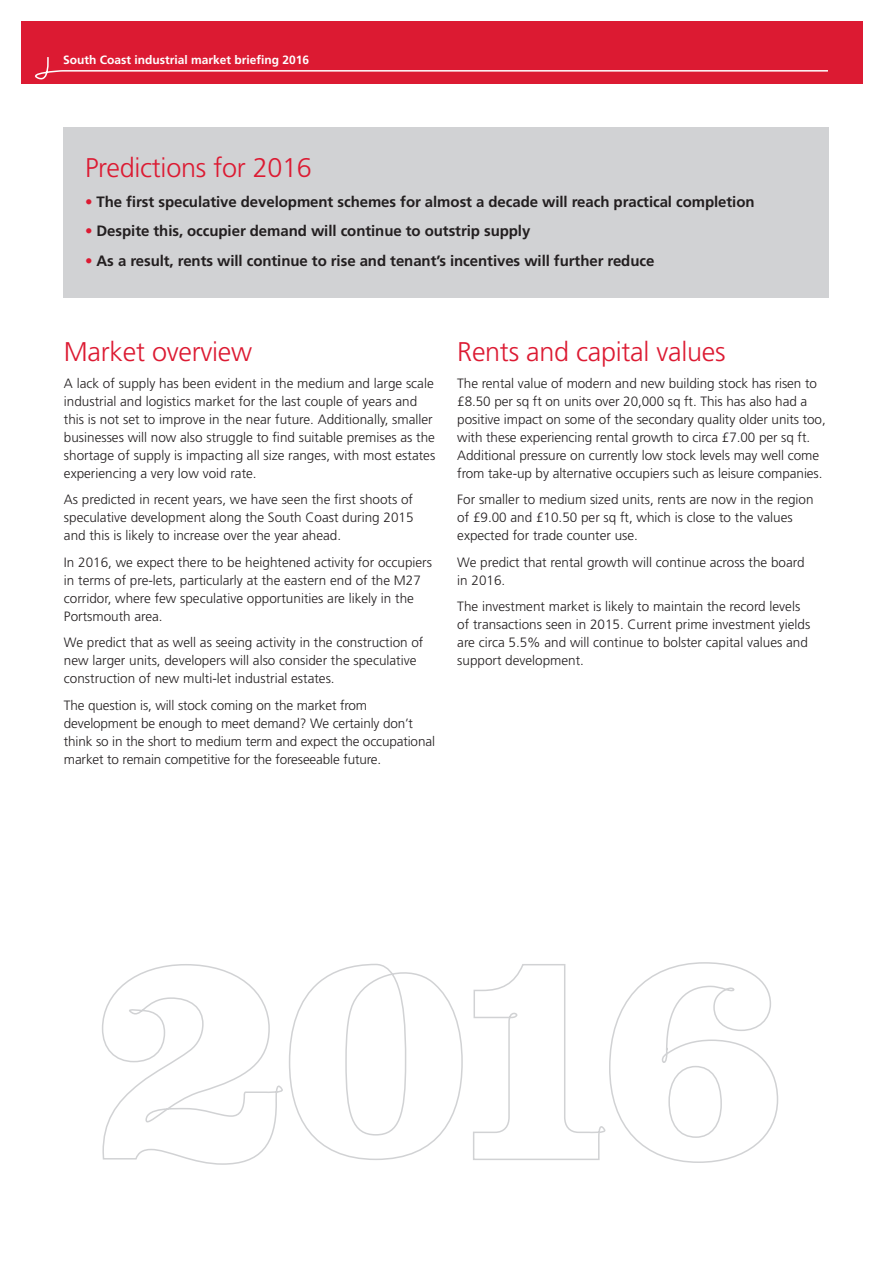
<style>
.page{position:relative;width:893px;height:1263px;background:#fff}
.page>*{position:absolute;margin:0;border:0;box-sizing:border-box;transform-origin:0 0}
.t1{font:300 27px "Frutiger";letter-spacing:-.01em;color:#dc1a32}
.t2{font:700 15px "Frutiger";letter-spacing:-.005em;color:#231f20}
.t3{font:300 13.5px/18px "Frutiger";color:#231f20}
.t4{font:700 12px "Frutiger";color:#fff}
.s1{color:#dc1a32}
</style>
<div class="page">
<div style="left:64px;top:128px;width:765px;height:170px;background:#d1d2d4"></div>
<svg style="left:102px;top:963px;width:504px;height:202px"></svg>
<svg style="left:609px;top:962px;width:170px;height:201px"></svg>
<div style="left:21px;top:21px;width:842px;height:63px;background:#dc1a32"></div>
<svg style="left:35px;top:57px;width:793px;height:23px"></svg>
<p class="t4" style="left:63px;top:53px;width:248px">South Coast industrial market briefing 2016</p>
<p class="t1" style="left:85px;top:153px;width:228px">Predictions for 2016</p>
<p class="t2" style="left:85px;top:193px;width:671px"><span class="s1">•</span> The first speculative development schemes for almost a decade will reach practical completion</p>
<p class="t2" style="left:85px;top:222px;width:447px"><span class="s1">•</span> Despite this, occupier demand will continue to outstrip supply</p>
<p class="t2" style="left:85px;top:252px;width:571px"><span class="s1">•</span> As a result, rents will continue to rise and tenant’s incentives will further reduce</p>
<p class="t1" style="left:64px;top:337px;width:190px">Market overview</p>
<p class="t3" style="left:64px;top:374px;width:373px">A lack of supply has been evident in the medium and large scale industrial and logistics market for the last couple of years and this is not set to improve in the near future. Additionally, smaller businesses will now also struggle to find suitable premises as the shortage of supply is impacting all size ranges, with most estates experiencing a very low void rate.</p>
<p class="t3" style="left:64px;top:491px;width:351px;text-align:justify">As predicted in recent years, we have seen the first shoots of speculative development along the South Coast during 2015 and this is likely to increase over the year ahead.</p>
<p class="t3" style="left:64px;top:553px;width:370px">In 2016, we expect there to be heightened activity for occupiers in terms of pre-lets, particularly at the eastern end of the M27 corridor, where few speculative opportunities are likely in the Portsmouth area.</p>
<p class="t3" style="left:64px;top:634px;width:361px">We predict that as well as seeing activity in the construction of new larger units, developers will also consider the speculative construction of new multi-let industrial estates.</p>
<p class="t3" style="left:64px;top:696px;width:373px">The question is, will stock coming on the market from development be enough to meet demand? We certainly don’t think so in the short to medium term and expect the occupational market to remain competitive for the foreseeable future.</p>
<p class="t1" style="left:457px;top:337px;width:270px">Rents and capital values</p>
<p class="t3" style="left:457px;top:374px;width:370px">The rental value of modern and new building stock has risen to £8.50 per sq ft on units over 20,000 sq ft. This has also had a positive impact on some of the secondary quality older units too, with these experiencing rental growth to circa £7.00 per sq ft.<br>Additional pressure on currently low stock levels may well come from take-up by alternative occupiers such as leisure companies.</p>
<p class="t3" style="left:457px;top:491px;width:358px">For smaller to medium sized units, rents are now in the region of £9.00 and £10.50 per sq ft, which is close to the values expected for trade counter use.</p>
<p class="t3" style="left:457px;top:553px;width:349px">We predict that rental growth will continue across the board in 2016.</p>
<p class="t3" style="left:457px;top:598px;width:355px">The investment market is likely to maintain the record levels of transactions seen in 2015. Current prime investment yields are circa 5.5% and will continue to bolster capital values and support development.</p>
</div>
